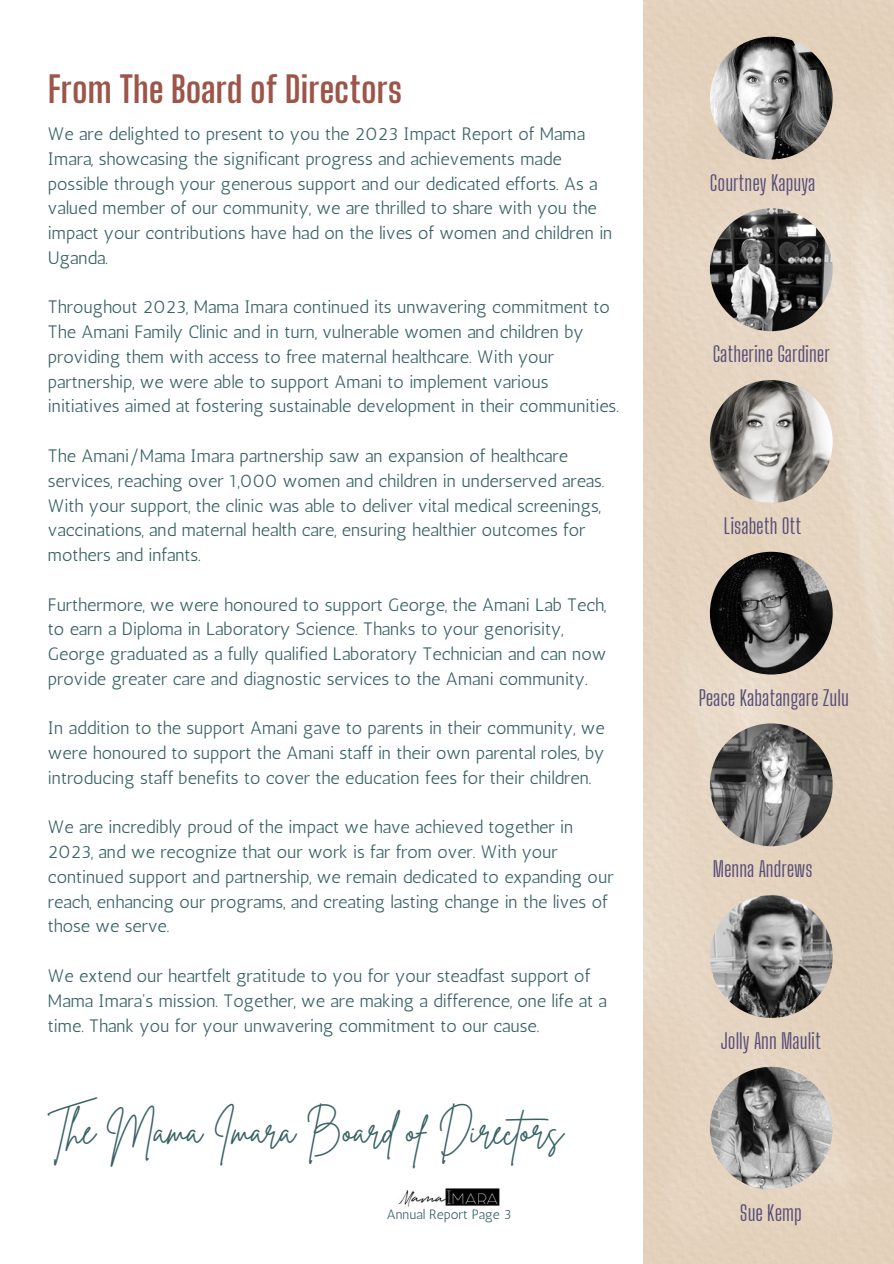
<style>
.page{position:relative;width:894px;height:1264px;background:#fff}
.page>*{position:absolute;margin:0;border:0;box-sizing:border-box;transform-origin:0 0}
.t1{font:38.25px "Brittany Signature";letter-spacing:-.01em;color:#396264}
.t2{font:700 36px "Big Shoulders Display";color:#9d5549}
.t3{font:21px "Big Shoulders Display";color:#544b76}
.t4{font:18px/24.8px "Antic";color:#396264}
.t5{font:13.5px "Antic";color:#396264}
</style>
<div class="page">
<img style="left:643px;top:0;width:250px;height:1263px">
<img style="left:709px;top:37px;width:123px;height:122px;border-radius:50%">
<img style="left:709px;top:208px;width:123px;height:123px;border-radius:50%">
<img style="left:709px;top:380px;width:123px;height:123px;border-radius:50%">
<img style="left:709px;top:1066px;width:123px;height:123px;border-radius:50%">
<img style="left:709px;top:723px;width:123px;height:123px;border-radius:50%">
<img style="left:709px;top:895px;width:123px;height:122px;border-radius:50%">
<img style="left:709px;top:551px;width:123px;height:123px;border-radius:50%">
<img style="left:398px;top:1188px;width:102px;height:19px">
<p class="t2" style="left:48px;top:67px;width:356px">From The Board of Directors</p>
<p class="t4" style="left:48px;top:121px;width:565px">We are delighted to present to you the 2023 Impact Report of Mama Imara, showcasing the significant progress and achievements made possible through your generous support and our dedicated efforts. As a valued member of our community, we are thrilled to share with you the impact your contributions have had on the lives of women and children in Uganda.</p>
<p class="t4" style="left:48px;top:295px;width:572px">Throughout 2023, Mama Imara continued its unwavering commitment to The Amani Family Clinic and in turn, vulnerable women and children by providing them with access to free maternal healthcare. With your partnership, we were able to support Amani to implement various initiatives aimed at fostering sustainable development in their communities.</p>
<p class="t4" style="left:48px;top:443px;width:558px">The Amani/Mama Imara partnership saw an expansion of healthcare services, reaching over 1,000 women and children in underserved areas.<br>With your support, the clinic was able to deliver vital medical screenings, vaccinations, and maternal health care, ensuring healthier outcomes for mothers and infants.</p>
<p class="t4" style="left:48px;top:592px;width:559px">Furthermore, we were honoured to support George, the Amani Lab Tech, to earn a Diploma in Laboratory Science. Thanks to your genorisity, George graduated as a fully qualified Laboratory Technician and can now provide greater care and diagnostic services to the Amani community.</p>
<h3 class="t4" style="left:48px;top:715px;width:558px;text-align:justify">In addition to the support Amani gave to parents in their community, we were honoured to support the Amani staff in their own parental roles, by introducing staff benefits to cover the education fees for their children.</h3>
<p class="t4" style="left:48px;top:814px;width:567px">We are incredibly proud of the impact we have achieved together in 2023, and we recognize that our work is far from over. With your continued support and partnership, we remain dedicated to expanding our reach, enhancing our programs, and creating lasting change in the lives of those we serve.</p>
<h3 class="t4" style="left:48px;top:963px;width:560px">We extend our heartfelt gratitude to you for your steadfast support of<br>Mama Imara's mission. Together, we are making a difference, one life at a time. Thank you for your unwavering commitment to our cause.</h3>
<p class="t1" style="left:48px;top:1105px;width:516px">The Mama Imara Board of Directors</p>
<h3 class="t5" style="left:386px;top:1206px;width:126px">Annual Report Page 3</h3>
<p class="t3" style="left:709px;top:170px;width:107px">Courtney Kapuya</p>
<h3 class="t3" style="left:712px;top:341px;width:119px">Catherine Gardiner</h3>
<p class="t3" style="left:723px;top:513px;width:79px">Lisabeth Ott</p>
<p class="t3" style="left:698px;top:685px;width:151px">Peace Kabatangare Zulu</p>
<h3 class="t3" style="left:712px;top:856px;width:101px">Menna Andrews</h3>
<h3 class="t3" style="left:720px;top:1028px;width:102px">Jolly Ann Maulit</h3>
<h3 class="t3" style="left:739px;top:1199px;width:64px">Sue Kemp</h3>
</div>
